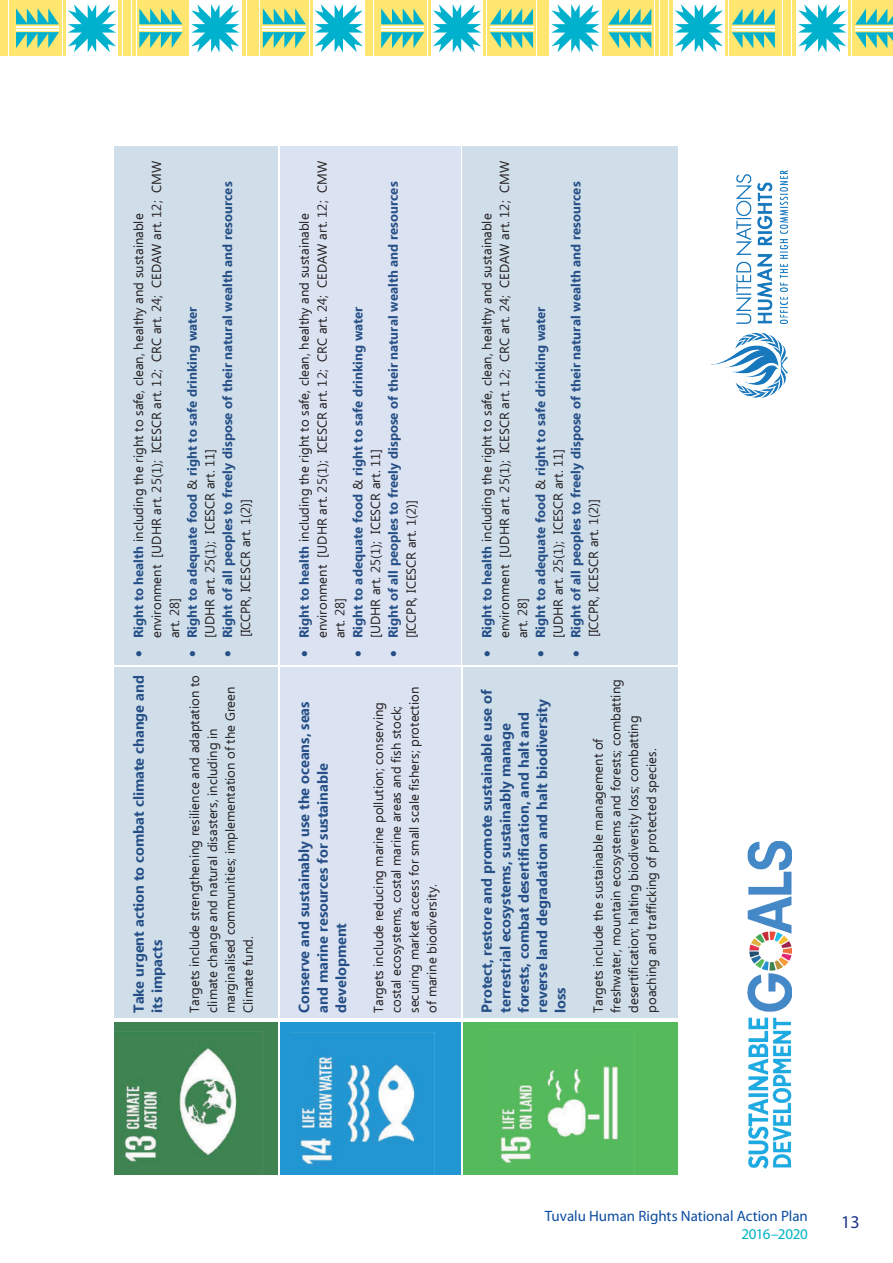
<style>
.page{position:relative;width:893px;height:1263px;background:#fff}
.page>*{position:absolute;margin:0;border:0;box-sizing:border-box;transform-origin:0 0}
.t1{font:18px "Myriad Pro";color:#1e358b}
.t2{font:15px "Myriad Pro";color:#0d4da1}
.t3{font:15px "Myriad Pro";letter-spacing:-.02em;color:#00b3c5}
.t4{font:700 14.55px/18.5px "Ebrima";color:#254f86}
.t5{font:13.05px/17.9px "Ebrima";color:#231f20}
.t6{font:700 13.05px/17.9px "Ebrima";color:#254f86}
.s1{color:#254f86}
.s2{font-weight:700;color:#254f86}
.s3{font-weight:400;color:#231f20}
</style>
<div class="page">
<div style="left:0;top:1px;width:7px;height:55px;background:#ffe670"></div>
<hr style="left:9px;top:1px;width:3px;height:55px;background:#ffe670">
<div style="left:14px;top:1px;width:48px;height:55px;background:#ffe670"></div>
<hr style="left:63px;top:1px;width:3px;height:55px;background:#ffe670">
<svg style="left:16px;top:8px;width:43px;height:16px"></svg>
<hr style="left:16px;top:26px;width:43px;height:1px;background:#fff">
<svg style="left:16px;top:32px;width:43px;height:16px"></svg>
<hr style="left:16px;top:29px;width:43px;height:2px;background:#fff">
<svg style="left:68px;top:4px;width:48px;height:49px"></svg>
<div style="left:123px;top:1px;width:8px;height:55px;background:#ffe670"></div>
<hr style="left:132px;top:1px;width:4px;height:55px;background:#ffe670">
<div style="left:137px;top:1px;width:48px;height:55px;background:#ffe670"></div>
<hr style="left:186px;top:1px;width:3px;height:55px;background:#ffe670">
<svg style="left:139px;top:8px;width:43px;height:16px"></svg>
<hr style="left:139px;top:26px;width:43px;height:1px;background:#fff">
<svg style="left:139px;top:32px;width:43px;height:16px"></svg>
<hr style="left:139px;top:29px;width:43px;height:2px;background:#fff">
<svg style="left:191px;top:4px;width:48px;height:49px"></svg>
<hr style="left:118px;top:1px;width:4px;height:55px;background:#ffe670">
<div style="left:247px;top:1px;width:7px;height:55px;background:#ffe670"></div>
<hr style="left:255px;top:1px;width:4px;height:55px;background:#ffe670">
<div style="left:260px;top:1px;width:49px;height:55px;background:#ffe670"></div>
<hr style="left:310px;top:1px;width:2px;height:55px;background:#ffe670">
<svg style="left:263px;top:8px;width:43px;height:16px"></svg>
<hr style="left:263px;top:26px;width:43px;height:1px;background:#fff">
<svg style="left:263px;top:32px;width:43px;height:16px"></svg>
<hr style="left:263px;top:29px;width:43px;height:2px;background:#fff">
<svg style="left:315px;top:4px;width:48px;height:48px"></svg>
<hr style="left:242px;top:1px;width:4px;height:55px;background:#ffe670">
<div style="left:365px;top:1px;width:8px;height:55px;background:#ffe670"></div>
<hr style="left:374px;top:1px;width:4px;height:55px;background:#ffe670">
<div style="left:379px;top:1px;width:48px;height:55px;background:#ffe670"></div>
<svg style="left:381px;top:8px;width:43px;height:16px"></svg>
<hr style="left:381px;top:26px;width:43px;height:1px;background:#fff">
<svg style="left:381px;top:32px;width:43px;height:16px"></svg>
<hr style="left:381px;top:29px;width:43px;height:2px;background:#fff">
<div style="left:852px;top:1px;width:41px;height:55px;background:#ffe670"></div>
<hr style="left:849px;top:1px;width:2px;height:55px;background:#ffe670">
<svg style="left:855px;top:32px;width:38px;height:17px"></svg>
<hr style="left:855px;top:29px;width:38px;height:2px;background:#fff">
<svg style="left:855px;top:8px;width:38px;height:17px"></svg>
<hr style="left:855px;top:26px;width:38px;height:2px;background:#fff">
<svg style="left:798px;top:4px;width:48px;height:48px"></svg>
<div style="left:783px;top:1px;width:8px;height:55px;background:#ffe670"></div>
<hr style="left:778px;top:1px;width:4px;height:55px;background:#ffe670">
<div style="left:729px;top:1px;width:48px;height:55px;background:#ffe670"></div>
<hr style="left:725px;top:1px;width:3px;height:55px;background:#ffe670">
<svg style="left:732px;top:32px;width:43px;height:17px"></svg>
<hr style="left:732px;top:29px;width:43px;height:2px;background:#fff">
<svg style="left:732px;top:8px;width:43px;height:17px"></svg>
<hr style="left:732px;top:26px;width:43px;height:2px;background:#fff">
<svg style="left:675px;top:4px;width:48px;height:48px"></svg>
<hr style="left:792px;top:1px;width:4px;height:55px;background:#ffe670">
<div style="left:660px;top:1px;width:7px;height:55px;background:#ffe670"></div>
<hr style="left:655px;top:1px;width:4px;height:55px;background:#ffe670">
<div style="left:606px;top:1px;width:48px;height:55px;background:#ffe670"></div>
<hr style="left:602px;top:1px;width:2px;height:55px;background:#ffe670">
<svg style="left:608px;top:32px;width:43px;height:17px"></svg>
<hr style="left:608px;top:29px;width:43px;height:2px;background:#fff">
<svg style="left:608px;top:8px;width:43px;height:17px"></svg>
<hr style="left:608px;top:26px;width:43px;height:2px;background:#fff">
<svg style="left:551px;top:4px;width:48px;height:48px"></svg>
<hr style="left:669px;top:1px;width:3px;height:55px;background:#ffe670">
<div style="left:542px;top:1px;width:7px;height:55px;background:#ffe670"></div>
<hr style="left:537px;top:1px;width:3px;height:55px;background:#ffe670">
<div style="left:487px;top:1px;width:48px;height:55px;background:#ffe670"></div>
<hr style="left:483px;top:1px;width:3px;height:55px;background:#ffe670">
<svg style="left:490px;top:32px;width:43px;height:16px"></svg>
<hr style="left:490px;top:29px;width:43px;height:2px;background:#fff">
<svg style="left:490px;top:8px;width:43px;height:17px"></svg>
<hr style="left:490px;top:26px;width:43px;height:2px;background:#fff">
<svg style="left:433px;top:4px;width:48px;height:48px"></svg>
<hr style="left:428px;top:1px;width:3px;height:55px;background:#ffe670">
<img style="left:747px;top:842px;width:45px;height:327px">
<img style="left:711px;top:170px;width:77px;height:228px">
<div style="left:114px;top:1022px;width:164px;height:153px;background:#3e8351"></div>
<img style="left:122px;top:1031px;width:140px;height:132px">
<div style="left:114px;top:667px;width:164px;height:352px;background:#d0deea"></div>
<div style="left:114px;top:146px;width:164px;height:519px;background:#d0deea"></div>
<hr style="left:114px;top:1018px;width:164px;height:4px;background:#fff">
<div style="left:280px;top:1022px;width:181px;height:153px;background:#2096d3"></div>
<img style="left:290px;top:1032px;width:145px;height:141px">
<div style="left:280px;top:667px;width:181px;height:352px;background:#dbe2f1"></div>
<div style="left:280px;top:146px;width:181px;height:519px;background:#dbe2f1"></div>
<hr style="left:280px;top:1018px;width:181px;height:4px;background:#fff">
<div style="left:462px;top:1022px;width:217px;height:153px;background:#55ba5c"></div>
<img style="left:498px;top:1029px;width:137px;height:135px">
<div style="left:462px;top:667px;width:217px;height:352px;background:#d0deea"></div>
<div style="left:462px;top:146px;width:217px;height:519px;background:#d0deea"></div>
<hr style="left:462px;top:1018px;width:217px;height:4px;background:#fff">
<p class="t5" style="left:131px;top:638px;width:478px;text-indent:-19px;rotate:-90deg"><span class="s1">•</span> <span class="s2">Right to health</span> including the right to safe, clean, healthy and sustainable environment [UDHR art. 25(1); ICESCR art. 12; CRC art. 24; CEDAW art. 12; CMW art. 28]</p>
<p class="t6" style="left:219px;top:637px;width:457px;text-indent:-20px;rotate:-90deg">• Right of all peoples to freely dispose of their natural wealth and resources <span class="s3">[ICCPR, ICESCR art. 1(2)]</span></p>
<p class="t6" style="left:184px;top:638px;width:333px;text-indent:-19px;rotate:-90deg">• Right to adequate food <span class="s3">&amp;</span> right to safe drinking water <span class="s3">[UDHR art. 25(1); ICESCR art. 11]</span></p>
<p class="t4" style="left:130px;top:1013px;width:339px;rotate:-90deg">Take urgent action to combat climate change and its impacts</p>
<p class="t5" style="left:187px;top:1013px;width:339px;rotate:-90deg">Targets include strengthening resilience and adaptation to climate change and natural disasters, including in marginalised communities; implementation of the Green Climate fund.</p>
<p class="t5" style="left:296px;top:638px;width:478px;text-indent:-19px;rotate:-90deg"><span class="s1">•</span> <span class="s2">Right to health</span> including the right to safe, clean, healthy and sustainable environment [UDHR art. 25(1); ICESCR art. 12; CRC art. 24; CEDAW art. 12; CMW art. 28]</p>
<p class="t6" style="left:385px;top:638px;width:458px;text-indent:-19px;rotate:-90deg">• Right of all peoples to freely dispose of their natural wealth and resources <span class="s3">[ICCPR, ICESCR art. 1(2)]</span></p>
<p class="t6" style="left:349px;top:638px;width:333px;text-indent:-19px;rotate:-90deg">• Right to adequate food <span class="s3">&amp;</span> right to safe drinking water <span class="s3">[UDHR art. 25(1); ICESCR art. 11]</span></p>
<p class="t4" style="left:296px;top:1013px;width:313px;rotate:-90deg">Conserve and sustainably use the oceans, seas and marine resources for sustainable development</p>
<p class="t5" style="left:370px;top:1013px;width:328px;rotate:-90deg">Targets include reducing marine pollution; conserving costal ecosystems, costal marine areas and fish stock; securing market access for small scale fishers; protection of marine biodiversity.</p>
<p class="t5" style="left:479px;top:638px;width:478px;text-indent:-19px;rotate:-90deg"><span class="s1">•</span> <span class="s2">Right to health</span> including the right to safe, clean, healthy and sustainable environment [UDHR art. 25(1); ICESCR art. 12; CRC art. 24; CEDAW art. 12; CMW art. 28]</p>
<p class="t6" style="left:568px;top:637px;width:457px;text-indent:-20px;rotate:-90deg">• Right of all peoples to freely dispose of their natural wealth and resources <span class="s3">[ICCPR, ICESCR art. 1(2)]</span></p>
<p class="t6" style="left:532px;top:638px;width:333px;text-indent:-19px;rotate:-90deg">• Right to adequate food <span class="s3">&amp;</span> right to safe drinking water <span class="s3">[UDHR art. 25(1); ICESCR art. 11]</span></p>
<p class="t4" style="left:478px;top:1013px;width:325px;rotate:-90deg">Protect, restore and promote sustainable use of terrestrial ecosystems, sustainably manage forests, combat desertification, and halt and reverse land degradation and halt biodiversity loss</p>
<p class="t5" style="left:590px;top:1013px;width:335px;rotate:-90deg">Targets include the sustainable management of freshwater, mountain ecosystems and forests; combatting desertification; halting biodiversity loss; combatting poaching and trafficking of protected species.</p>
<p class="t2" style="left:545px;top:1206px;width:264px">Tuvalu Human Rights National Action Plan</p>
<p class="t3" style="left:741px;top:1224px;width:68px">2016–2020</p>
<h1 class="t1" style="left:841px;top:1211px;width:20px">13</h1>
</div>
